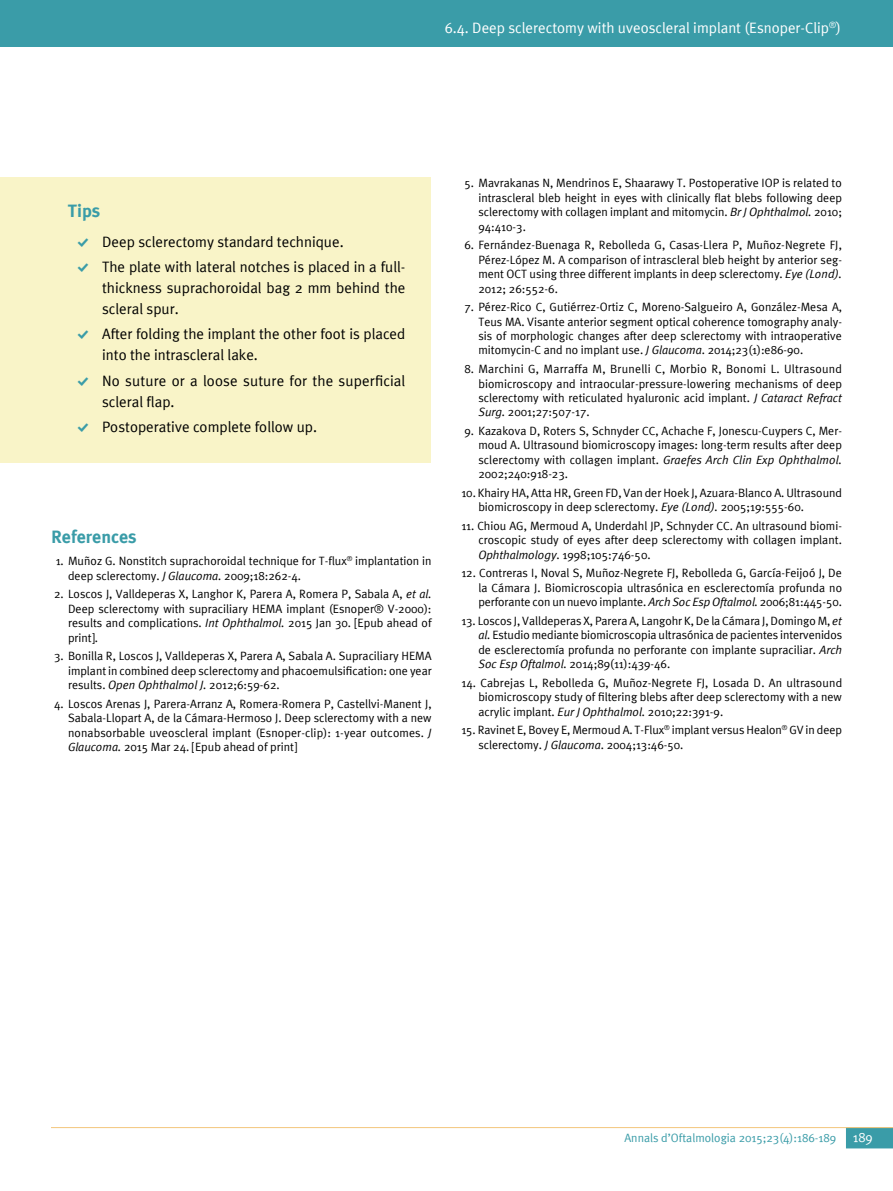
<style>
.page{position:relative;width:893px;height:1191px;background:#fff}
.page>*{position:absolute;margin:0;border:0;box-sizing:border-box;transform-origin:0 0}
.t1{font:700 18px "Meta Plus";color:#3a9ca8}
.t2{font:15px/21px "Meta Plus Normal";color:#000}
.t3{font:15px "Meta Plus Normal";color:#fff}
.t4{font:13.5px "Meta Plus Normal";color:#fff}
.t5{font:12px/14.4px "Meta Plus Normal";color:#000;text-align:justify}
.t6{font:12px "Meta Plus Normal";color:#3a9ca8}
.s1{font-family:"Modern Pictograms";color:#3a9ca8}
.s2{font-family:"Meta Plus";font-style:italic}
</style>
<div class="page">
<svg style="left:846px;top:1128px;width:47px;height:20px"></svg>
<hr style="left:51px;top:1127px;width:842px;height:1px;background:#f3c67c">
<div style="left:0;top:0;width:893px;height:47px;background:#3a9ca8"></div>
<div style="left:0;top:177px;width:431px;height:286px;background:#f9f4c8"></div>
<p class="t3" style="left:445px;top:19px;width:398px">6.4. Deep sclerectomy with uveoscleral implant (Esnoper-Clip<sup>®</sup>)</p>
<h1 class="t1" style="left:68px;top:201px;width:34px">Tips</h1>
<p class="t2" style="left:77px;top:229px;width:330px;line-height:25.2px"><span class="s1">%</span> Deep sclerectomy standard technique.<br><span class="s1">%</span> The plate with lateral notches is placed in a full-</p>
<p class="t2" style="left:102px;top:277px;width:305px">thickness suprachoroidal bag 2 mm behind the scleral spur.</p>
<p class="t2" style="left:102px;top:323px;width:305px;text-indent:-26px"><span class="s1">%</span> After folding the implant the other foot is placed into the intrascleral lake.</p>
<p class="t2" style="left:102px;top:370px;width:305px;text-indent:-26px"><span class="s1">%</span> No suture or a loose suture for the superficial scleral flap.</p>
<p class="t2" style="left:77px;top:416px;width:242px"><span class="s1">%</span> Postoperative complete follow up.</p>
<h1 class="t1" style="left:51px;top:526px;width:87px">References</h1>
<p class="t5" style="left:68px;top:554px;width:365px;text-indent:-12px">1. Muñoz G. Nonstitch suprachoroidal technique for T-flux<sup>®</sup> implantation in deep sclerectomy. <span class="s2">J Glaucoma.</span> 2009;18:262-4.</p>
<p class="t5" style="left:68px;top:587px;width:365px;text-indent:-14px">2. Loscos J, Valldeperas X, Langhor K, Parera A, Romera P, Sabala A, <span class="s2">et al.<br></span>Deep sclerectomy with supraciliary HEMA implant (Esnoper® V-2000): results and complications. <span class="s2">Int Ophthalmol.</span> 2015 Jan 30. [Epub ahead of print].</p>
<p class="t5" style="left:68px;top:649px;width:365px;text-indent:-14px">3. Bonilla R, Loscos J, Valldeperas X, Parera A, Sabala A. Supraciliary HEMA implant in combined deep sclerectomy and phacoemulsification: one year results. <span class="s2">Open Ophthalmol J.</span> 2012;6:59-62.</p>
<p class="t5" style="left:68px;top:696px;width:365px;text-indent:-14px">4. Loscos Arenas J, Parera-Arranz A, Romera-Romera P, Castellvi-Manent J, Sabala-Llopart A, de la Cámara-Hermoso J. Deep sclerectomy with a new nonabsorbable uveoscleral implant (Esnoper-clip): 1-year outcomes. <span class="s2">J Glaucoma.</span> 2015 Mar 24. [Epub ahead of print]</p>
<p class="t5" style="left:478px;top:176px;width:365px;text-indent:-14px">5. Mavrakanas N, Mendrinos E, Shaarawy T. Postoperative IOP is related to intrascleral bleb height in eyes with clinically flat blebs following deep sclerectomy with collagen implant and mitomycin. <span class="s2">Br J Ophthalmol.</span> 2010; 94:410-3.</p>
<p class="t5" style="left:478px;top:238px;width:365px;text-indent:-14px">6. Fernández-Buenaga R, Rebolleda G, Casas-Llera P, Muñoz-Negrete FJ, Pérez-López M. A comparison of intrascleral bleb height by anterior seg&shy;ment OCT using three different implants in deep sclerectomy. <span class="s2">Eye (Lond).<br></span>2012; 26:552-6.</p>
<p class="t5" style="left:478px;top:300px;width:365px;text-indent:-14px">7. Pérez-Rico C, Gutiérrez-Ortiz C, Moreno-Salgueiro A, González-Mesa A, Teus MA. Visante anterior segment optical coherence tomography analy&shy;sis of morphologic changes after deep sclerectomy with intraoperative mitomycin-C and no implant use. <span class="s2">J Glaucoma</span>. 2014;23(1):e86-90.</p>
<p class="t5" style="left:478px;top:361px;width:365px;text-indent:-14px">8. Marchini G, Marraffa M, Brunelli C, Morbio R, Bonomi L. Ultrasound biomicroscopy and intraocular-pressure-lowering mechanisms of deep sclerectomy with reticulated hyaluronic acid implant. <span class="s2">J Cataract Refract Surg.</span> 2001;27:507-17.</p>
<p class="t5" style="left:478px;top:423px;width:365px;text-indent:-14px">9. Kazakova D, Roters S, Schnyder CC, Achache F, Jonescu-Cuypers C, Mer&shy;moud A. Ultrasound biomicroscopy images: long-term results after deep sclerectomy with collagen implant. <span class="s2">Graefes Arch Clin Exp Ophthalmol.<br></span>2002;240:918-23.</p>
<p class="t5" style="left:478px;top:485px;width:365px;text-indent:-17px">10. Khairy HA, Atta HR, Green FD, Van der Hoek J, Azuara-Blanco A. Ultrasound biomicroscopy in deep sclerectomy. <span class="s2">Eye (Lond).</span> 2005;19:555-60.</p>
<p class="t5" style="left:478px;top:518px;width:365px;text-indent:-17px">11. Chiou AG, Mermoud A, Underdahl JP, Schnyder CC. An ultrasound biomi&shy;croscopic study of eyes after deep sclerectomy with collagen implant.<br><span class="s2">Ophthalmology</span>. 1998;105:746-50.</p>
<p class="t5" style="left:478px;top:566px;width:365px;text-indent:-17px">12. Contreras I, Noval S, Muñoz-Negrete FJ, Rebolleda G, García-Feijoó J, De la Cámara J. Biomicroscopia ultrasónica en esclerectomía profunda no perforante con un nuevo implante. <span class="s2">Arch Soc Esp Oftalmol.</span> 2006;81:445-50.</p>
<p class="t5" style="left:478px;top:613px;width:365px;text-indent:-17px">13. Loscos J, Valldeperas X, Parera A, Langohr K, De la Cámara J, Domingo M, <span class="s2">et al.</span> Estudio mediante biomicroscopia ultrasónica de pacientes intervenidos de esclerectomía profunda no perforante con implante supraciliar. <span class="s2">Arch Soc Esp Oftalmol.</span> 2014;89(11):439-46.</p>
<p class="t5" style="left:478px;top:675px;width:365px;text-indent:-17px">14. Cabrejas L, Rebolleda G, Muñoz-Negrete FJ, Losada D. An ultrasound biomicroscopy study of filtering blebs after deep sclerectomy with a new acrylic implant. <span class="s2">Eur J Ophthalmol.</span> 2010;22:391-9.</p>
<p class="t5" style="left:478px;top:723px;width:365px;text-indent:-17px">15. Ravinet E, Bovey E, Mermoud A. T-Flux<sup>®</sup> implant versus Healon<sup>®</sup> GV in deep sclerectomy. <span class="s2">J Glaucoma</span>. 2004;13:46-50.</p>
<p class="t6" style="left:624px;top:1131px;width:213px">Annals d’Oftalmologia 2015;23(4):186-189</p>
<p class="t4" style="left:853px;top:1129px;width:21px">189</p>
</div>
